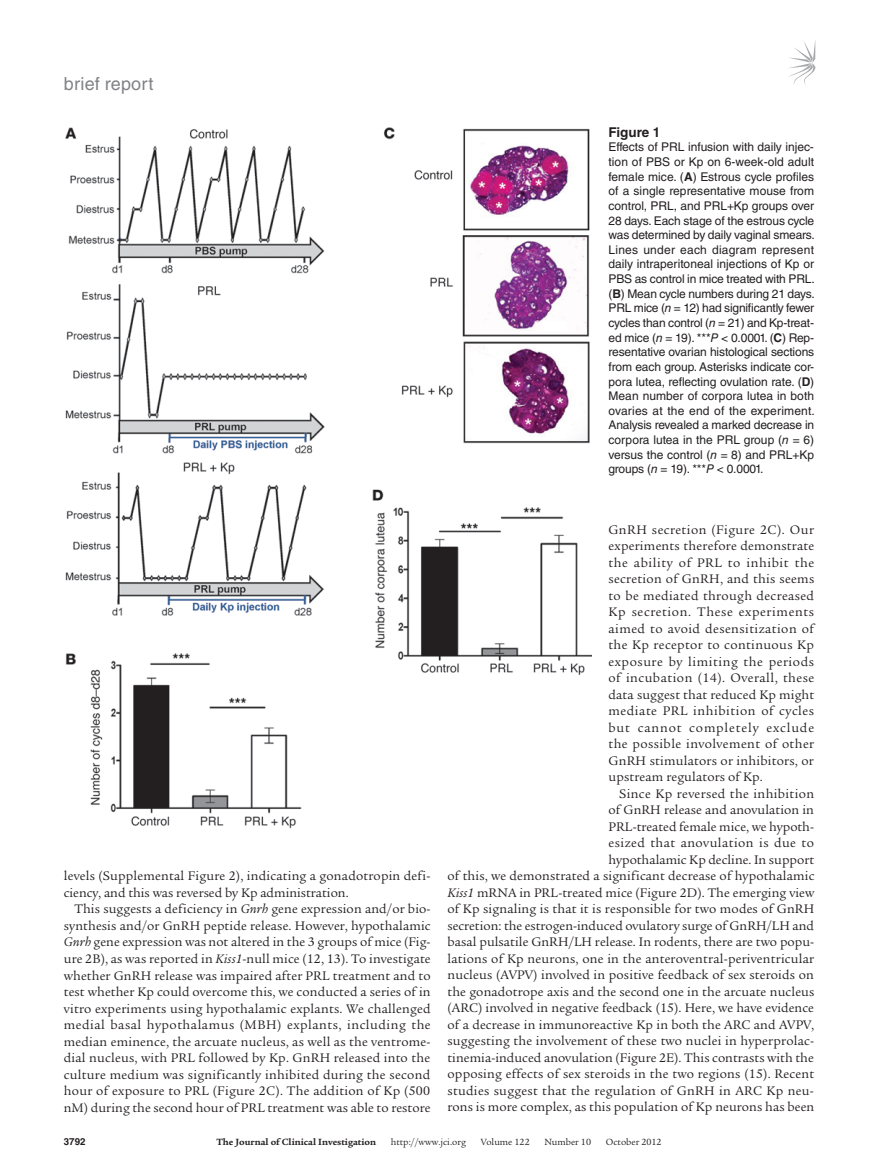
<style>
.page{position:relative;width:878px;height:1175px;background:#fff}
.page>*{position:absolute;margin:0;border:0;box-sizing:border-box;transform-origin:0 0}
.t1{font:18px "Helvetica LT Std";letter-spacing:.01em;color:#808285}
.t2{font:13.5px/16.5px "Legacy Serif Std";letter-spacing:.01em;color:#231f20;text-align:justify}
.t3{font:700 13.5px "Helvetica LT Std";color:#231f20}
.t4{font:12px/14.7px "Helvetica LT Std";color:#231f20;text-align:justify}
.t5{font:9.75px "Legacy Serif Std";color:#231f20}
.t6{font:700 9.75px "Legacy Serif Std";color:#231f20}
.t7{font:700 9.75px "Helvetica LT Std";color:#231f20}
.s1{font-weight:700}
.s2{font-style:italic}
</style>
<div class="page">
<svg style="left:789px;top:42px;width:26px;height:43px"></svg>
<img style="left:65px;top:127px;width:526px;height:702px">
<h1 class="t1" style="left:64px;top:73px;width:91px">brief report</h1>
<p class="t3" style="left:608px;top:124px;width:53px">Figure 1</p>
<p class="t4" style="left:608px;top:140px;width:208px">Effects of PRL infusion with daily injec&shy;tion of PBS or Kp on 6-week-old adult female mice. (<span class="s1">A</span>) Estrous cycle profiles of a single representative mouse from control, PRL, and PRL+Kp groups over 28 days. Each stage of the estrous cycle was determined by daily vaginal smears.<br>Lines under each diagram represent daily intraperitoneal injections of Kp or PBS as control in mice treated with PRL. (<span class="s1">B</span>) Mean cycle numbers during 21 days.<br>PRL mice (<span class="s2">n</span> = 12) had significantly fewer cycles than control (<span class="s2">n</span> = 21) and Kp-treat&shy;ed mice (<span class="s2">n</span> = 19). ***<span class="s2">P</span> &lt; 0.0001. (<span class="s1">C</span>) Rep&shy;resentative ovarian histological sections from each group. Asterisks indicate cor&shy;pora lutea, reflecting ovulation rate. (<span class="s1">D</span>)<br>Mean number of corpora lutea in both ovaries at the end of the experiment.<br>Analysis revealed a marked decrease in corpora lutea in the PRL group (<span class="s2">n</span> = 6) versus the control (<span class="s2">n</span> = 8) and PRL+Kp groups (<span class="s2">n</span> = 19). ***<span class="s2">P</span> &lt; 0.0001.</p>
<p class="t2" style="left:64px;top:868px;width:368px">levels (Supplemental Figure 2), indicating a gonadotropin defi&shy;ciency, and this was reversed by Kp administration.</p>
<p class="t2" style="left:64px;top:901px;width:368px;text-indent:11px">This suggests a deficiency in <span class="s2">Gnrh</span> gene expression and/or bio&shy;synthesis and/or GnRH peptide release. However, hypothalamic <span class="s2">Gnrh</span> gene expression was not altered in the 3 groups of mice (Fig&shy;ure 2B), as was reported in <span class="s2">Kiss1</span>-null mice (12, 13). To investigate whether GnRH release was impaired after PRL treatment and to test whether Kp could overcome this, we conducted a series of in vitro experiments using hypothalamic explants. We challenged medial basal hypothalamus (MBH) explants, including the median eminence, the arcuate nucleus, as well as the ventrome&shy;dial nucleus, with PRL followed by Kp. GnRH released into the culture medium was significantly inhibited during the second hour of exposure to PRL (Figure 2C). The addition of Kp (500 nM) during the second hour of PRL treatment was able to restore</p>
<p class="t2" style="left:608px;top:521px;width:207px">GnRH secretion (Figure 2C). Our experiments therefore demonstrate the ability of PRL to inhibit the secretion of GnRH, and this seems to be mediated through decreased Kp secretion. These experiments aimed to avoid desensitization of the Kp receptor to continuous Kp exposure by limiting the periods of incubation (14). Overall, these data suggest that reduced Kp might mediate PRL inhibition of cycles but cannot completely exclude the possible involvement of other GnRH stimulators or inhibitors, or upstream regulators of Kp.</p>
<p class="t2" style="left:447px;top:785px;width:368px;text-align:right">Since Kp reversed the inhibition<br>of GnRH release and anovulation in<br>PRL-treated female mice, we hypoth-<br>esized that anovulation is due to<br>hypothalamic Kp decline. In support<br>of this, we demonstrated a significant decrease of hypothalamic <span class="s2">Kiss1</span> mRNA in PRL-treated mice (Figure 2D). The emerging view of Kp signaling is that it is responsible for two modes of GnRH secretion: the estrogen-induced ovulatory surge of GnRH/LH and basal pulsatile GnRH/LH release. In rodents, there are two popu&shy;lations of Kp neurons, one in the anteroventral-periventricular nucleus (AVPV) involved in positive feedback of sex steroids on the gonadotrope axis and the second one in the arcuate nucleus (ARC) involved in negative feedback (15). Here, we have evidence of a decrease in immunoreactive Kp in both the ARC and AVPV, suggesting the involvement of these two nuclei in hyperprolac&shy;tinemia-induced anovulation (Figure 2E). This contrasts with the opposing effects of sex steroids in the two regions (15). Recent studies suggest that the regulation of GnRH in ARC Kp neu&shy;rons is more complex, as this population of Kp neurons has been</p>
<p class="t7" style="left:64px;top:1135px;width:23px">3792</p>
<p class="t6" style="left:216px;top:1135px;width:161px">The Journal of Clinical Investigation</p>
<p class="t5" style="left:391px;top:1136px;width:77px">http://www.jci.org</p>
<p class="t5" style="left:480px;top:1136px;width:50px">Volume 122</p>
<p class="t5" style="left:544px;top:1136px;width:48px">Number 10</p>
<p class="t5" style="left:605px;top:1136px;width:57px">October 2012</p>
</div>
